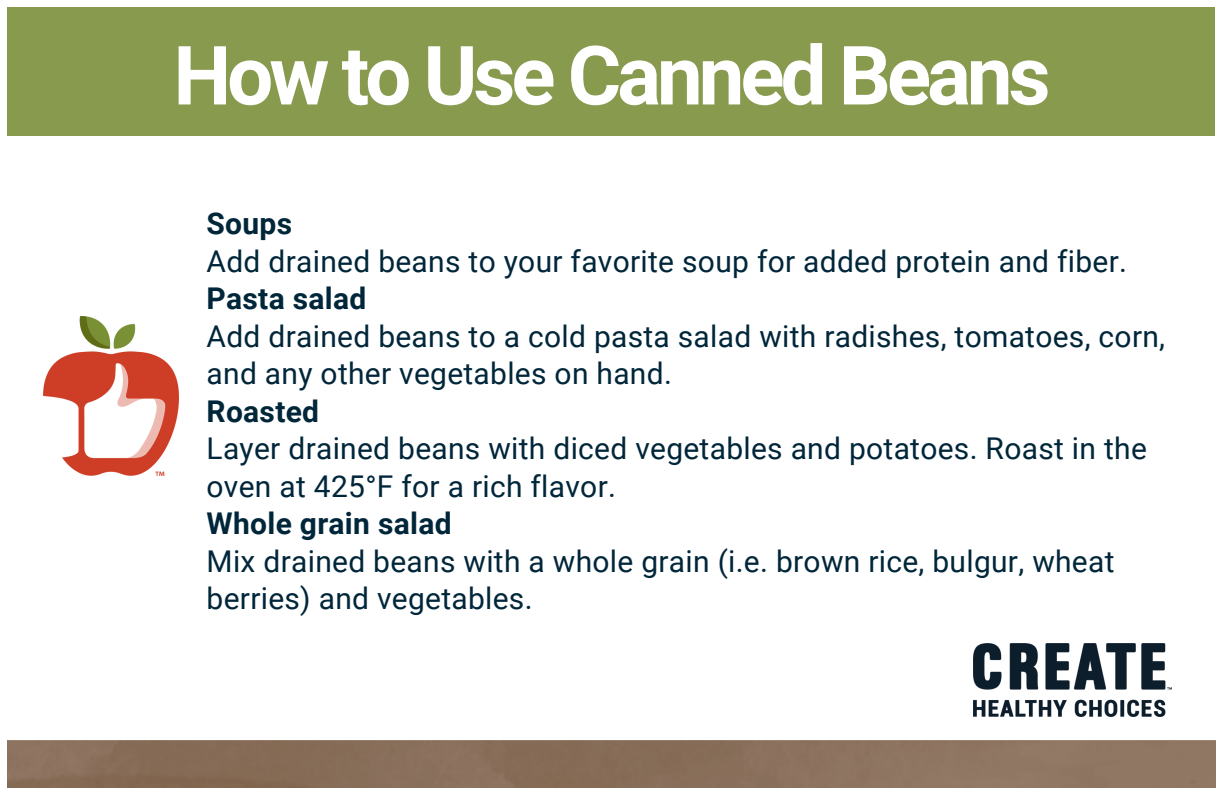
<style>
.page{position:relative;width:1224px;height:792px;background:#fff}
.page>*{position:absolute;margin:0;border:0;box-sizing:border-box;transform-origin:0 0}
.t1{font:700 81.8px "Roboto";letter-spacing:-.05em;color:#fff}
.t2{font:30px/37.6px "Roboto";letter-spacing:.01em;color:#00263a}
.t3{font:700 30px "Roboto";letter-spacing:.01em;color:#00263a}
</style>
<div class="page">
<img style="left:8px;top:741px;width:1207px;height:46px">
<img style="left:974px;top:643px;width:198px;height:74px">
<img style="left:43px;top:317px;width:135px;height:159px">
<div style="left:8px;top:7px;width:1207px;height:129px;background:#889a4e"></div>
<h1 class="t1" style="left:173px;top:29px;width:879px">How to Use Canned Beans</h1>
<p class="t3" style="left:207px;top:206px;width:87px">Soups</p>
<p class="t2" style="left:207px;top:243px;width:922px">Add drained beans to your favorite soup for added protein and fiber.</p>
<p class="t3" style="left:207px;top:281px;width:161px">Pasta salad</p>
<p class="t2" style="left:207px;top:318px;width:960px">Add drained beans to a cold pasta salad with radishes, tomatoes, corn, and any other vegetables on hand.</p>
<p class="t3" style="left:207px;top:394px;width:114px">Roasted</p>
<p class="t2" style="left:207px;top:430px;width:942px">Layer drained beans with diced vegetables and potatoes. Roast in the oven at 425°F for a rich flavor.</p>
<p class="t3" style="left:207px;top:506px;width:247px">Whole grain salad</p>
<p class="t2" style="left:207px;top:543px;width:909px">Mix drained beans with a whole grain (i.e. brown rice, bulgur, wheat berries) and vegetables.</p>
</div>
